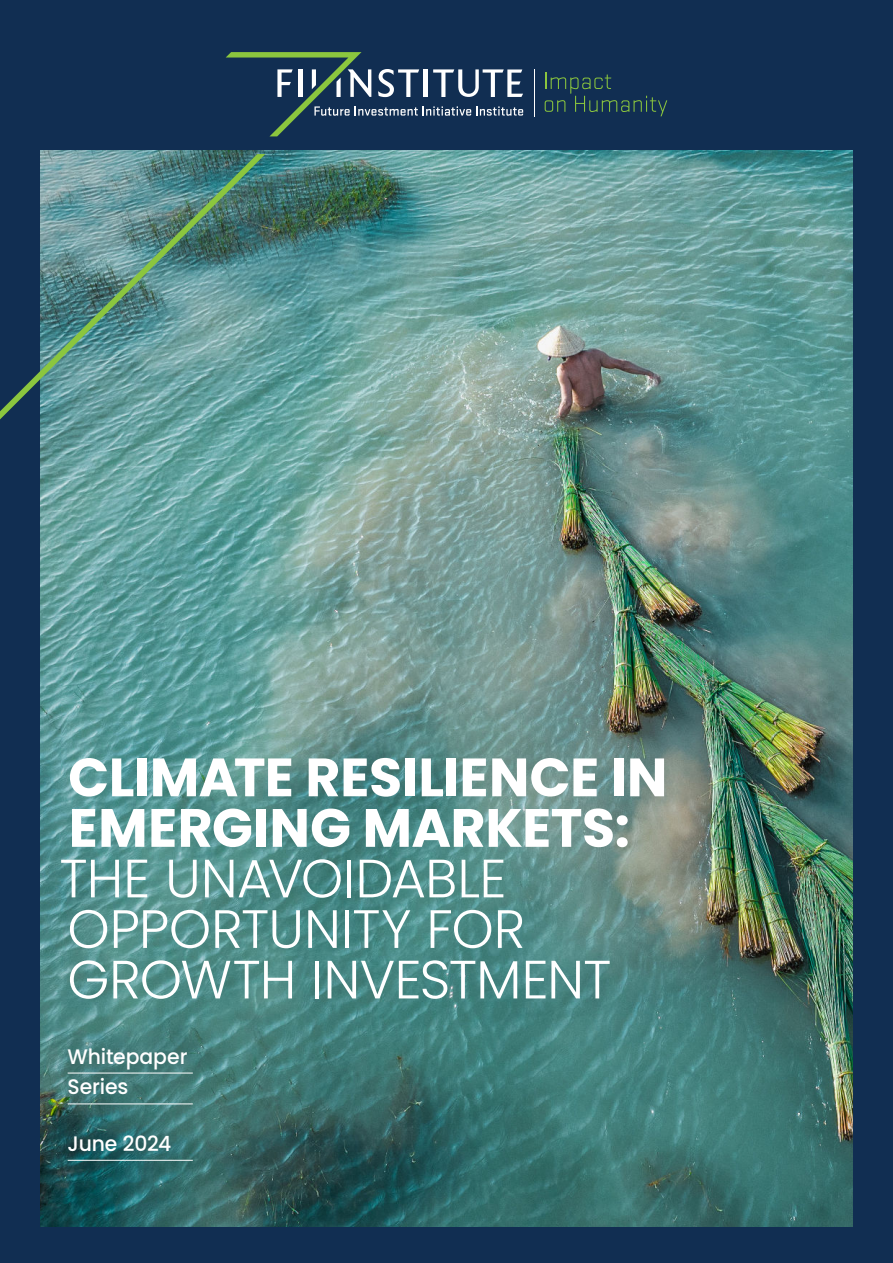
<style>
.page{position:relative;width:893px;height:1263px;background:#112e52}
.page>*{position:absolute;margin:0;border:0;box-sizing:border-box;transform-origin:0 0}
.t1{font:300 53.85px/50.6px "Poppins";letter-spacing:-.015em;color:#fff}
.t2{font:700 53.85px/50.6px "Poppins";letter-spacing:-.005em;color:#fff}
.t3{font:500 21px/30.9px "Poppins";letter-spacing:-.005em;color:#fff}
</style>
<div class="page">
<img style="left:41px;top:151px;width:811px;height:1076px">
<svg style="left:0;top:154px;width:265px;height:265px;background:#568588"></svg>
<svg style="left:226px;top:52px;width:297px;height:84px"></svg>
<svg style="left:545px;top:73px;width:122px;height:43px"></svg>
<hr style="left:534px;top:69px;width:1px;height:48px;background:#fff">
<div style="left:43px;top:1021px;width:169px;height:166px;background:#231f20;opacity:.5"></div>
<hr style="left:68px;top:1073px;width:125px;height:1px;background:#fff">
<hr style="left:68px;top:1103px;width:125px;height:1px;background:#fff">
<hr style="left:68px;top:1160px;width:125px;height:1px;background:#fff">
<p class="t2" style="left:68px;top:750px;width:601px">CLIMATE RESILIENCE IN<br>EMERGING MARKETS:</p>
<p class="t1" style="left:60px;top:854px;width:553px">THE UNAVOIDABLE<br>OPPORTUNITY FOR<br>GROWTH INVESTMENT</p>
<p class="t3" style="left:68px;top:1043px;width:121px">Whitepaper<br>Series</p>
<p class="t3" style="left:68px;top:1130px;width:105px">June 2024</p>
</div>
